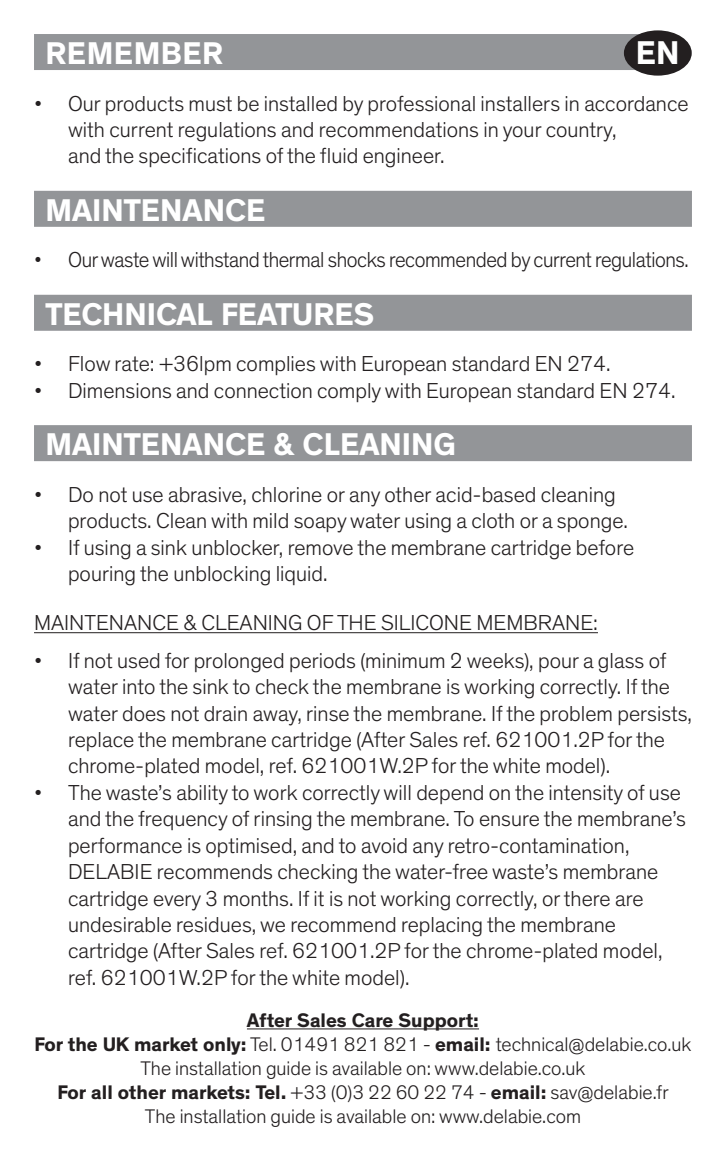
<style>
.page{position:relative;width:726px;height:1157px;background:#fff}
.page>*{position:absolute;margin:0;border:0;box-sizing:border-box;transform-origin:0 0}
.t1{font:700 33.6px "Theinhardt";color:#fff}
.Titre_filet_gris{font:700 32px "Theinhardt";color:#fff}
.Titre_filet_gris_picto{font:700 32px "Theinhardt";letter-spacing:.015em;color:#fff}
.Texte_puces{font:300 22px/26.4px "Theinhardt";color:#231f20}
.Texte_puces-2{font:300 22px "Theinhardt";letter-spacing:-.02em;color:#231f20;scale:.95 1}
.Texte_puces_début{font:300 20px/24px "Theinhardt";color:#231f20;text-align:center}
.s1{font-weight:700}
</style>
<div class="page">
<div style="left:34px;top:34px;width:635px;height:36px;background:#939598"></div>
<div style="left:34px;top:191px;width:658px;height:36px;background:#939598"></div>
<div style="left:34px;top:295px;width:658px;height:36px;background:#939598"></div>
<div style="left:34px;top:425px;width:658px;height:36px;background:#939598"></div>
<hr style="left:34px;top:632px;width:564px;height:1px;background:#231f20">
<div style="left:624px;top:30px;width:67px;height:46px;background:#231f20;border-radius:50%"></div>
<hr style="left:247px;top:1028px;width:232px;height:1px;background:#231f20">
<p class="t1" style="left:636px;top:32px;width:45px">EN</p>
<p class="Titre_filet_gris_picto" style="left:46px;top:34px;width:179px">REMEMBER</p>
<p class="Texte_puces" style="left:68px;top:90px;width:622px;text-indent:-34px">• Our products must be installed by professional installers in accordance with current regulations and recommendations in your country,<br>and the specifications of the fluid engineer.</p>
<p class="Titre_filet_gris" style="left:45px;top:190px;width:222px">MAINTENANCE</p>
<p class="Texte_puces-2" style="left:34px;top:247px;width:690px">• Our waste will withstand thermal shocks recommended by current regulations.</p>
<p class="Titre_filet_gris" style="left:45px;top:294px;width:330px">TECHNICAL FEATURES</p>
<p class="Texte_puces" style="left:34px;top:351px;width:578px">• Flow rate: +36lpm complies with European standard EN 274.</p>
<p class="Texte_puces" style="left:34px;top:377px;width:643px">• Dimensions and connection comply with European standard EN 274.</p>
<p class="Titre_filet_gris" style="left:45px;top:425px;width:412px">MAINTENANCE &amp; CLEANING</p>
<p class="Texte_puces" style="left:68px;top:481px;width:561px;text-indent:-34px">• Do not use abrasive, chlorine or any other acid-based cleaning products. Clean with mild soapy water using a cloth or a sponge.</p>
<p class="Texte_puces" style="left:68px;top:534px;width:567px;text-indent:-34px">• If using a sink unblocker, remove the membrane cartridge before pouring the unblocking liquid.</p>
<p class="Texte_puces" style="left:34px;top:610px;width:565px">MAINTENANCE &amp; CLEANING OF THE SILICONE MEMBRANE:</p>
<p class="Texte_puces" style="left:68px;top:647px;width:625px;text-indent:-34px">• If not used for prolonged periods (minimum 2 weeks), pour a glass of water into the sink to check the membrane is working correctly. If the water does not drain away, rinse the membrane. If the problem persists, replace the membrane cartridge (After Sales ref. 621001.2P for the chrome-plated model, ref. 621001W.2P for the white model).</p>
<p class="Texte_puces" style="left:68px;top:779px;width:619px;text-indent:-34px">• The waste’s ability to work correctly will depend on the intensity of use and the frequency of rinsing the membrane. To ensure the membrane’s performance is optimised, and to avoid any retro-contamination, DELABIE recommends checking the water-free waste’s membrane cartridge every 3 months. If it is not working correctly, or there are undesirable residues, we recommend replacing the membrane cartridge (After Sales ref. 621001.2P for the chrome-plated model, ref. 621001W.2P for the white model).</p>
<p class="Texte_puces_début" style="left:34px;top:1008px;width:658px"><span class="s1">After Sales Care Support:<br>For the UK market only:</span> Tel. 01491 821 821 - <span class="s1">email:</span> technical@delabie.co.uk The installation guide is available on: www.delabie.co.uk<br><span class="s1">For all other markets: Tel.</span> +33 (0)3 22 60 22 74 - <span class="s1">email:</span> sav@delabie.fr<br>The installation guide is available on: www.delabie.com</p>
</div>
